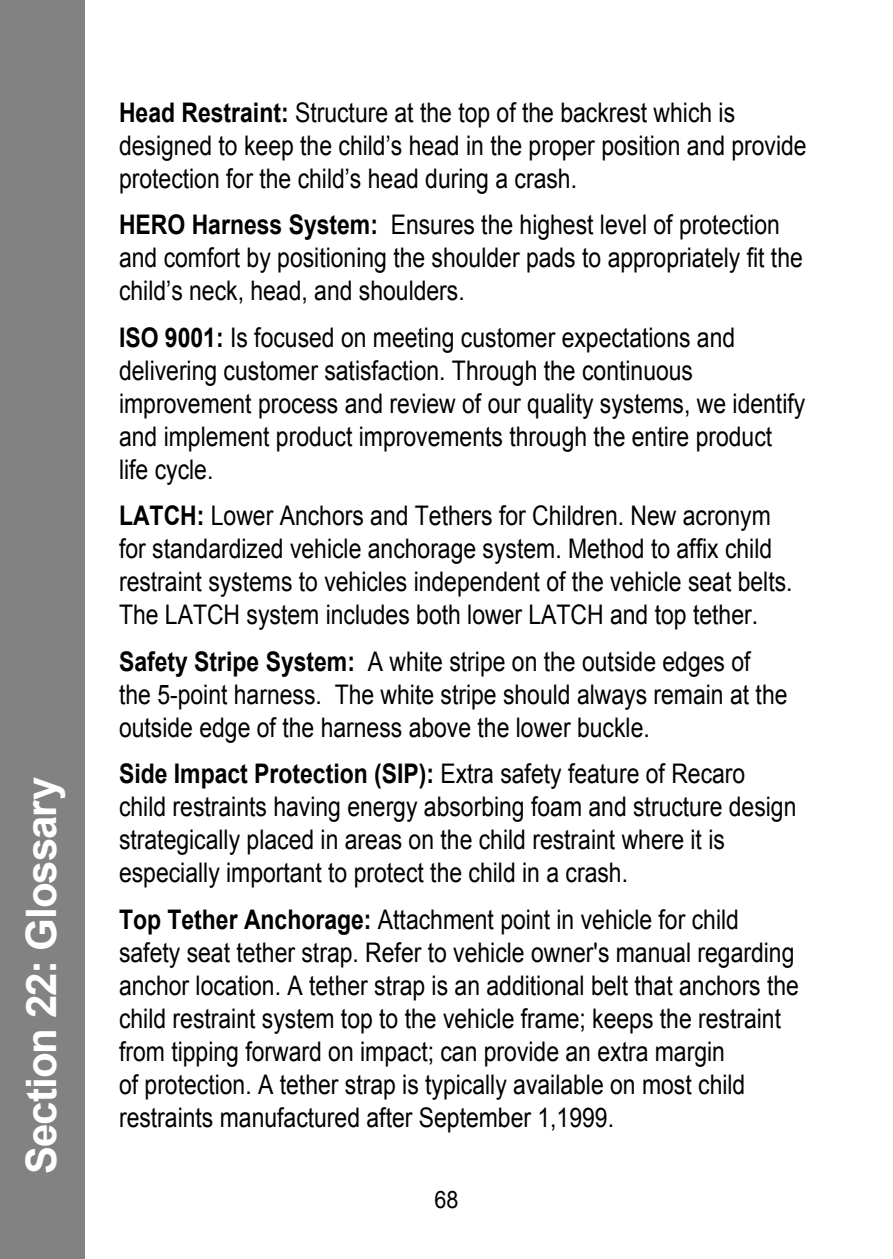
<style>
.page{position:relative;width:893px;height:1259px;background:#fff}
.page>*{position:absolute;margin:0;border:0;box-sizing:border-box;transform-origin:0 0}
.t1{font:700 42px "Arial";letter-spacing:-.025em;color:#fff}
.t2{font:27px/33px "Arial";color:#000;scale:.85 1}
.t3{font:24px "Arial";color:#000;scale:.9 1}
.s1{font-weight:700}
</style>
<div class="page">
<div style="left:0;top:0;width:85px;height:1259px;background:#818281"></div>
<h1 class="t1" style="left:13px;top:1174px;width:399px;rotate:-90deg">Section 22: Glossary</h1>
<p class="t2" style="left:119px;top:96px;width:810px"><span class="s1">Head Restraint:</span> Structure at the top of the backrest which is designed to keep the child’s head in the proper position and provide protection for the child’s head during a crash.</p>
<p class="t2" style="left:119px;top:208px;width:806px"><span class="s1">HERO Harness System:</span> Ensures the highest level of protection and comfort by positioning the shoulder pads to appropriately fit the child’s neck, head, and shoulders.</p>
<p class="t2" style="left:119px;top:321px;width:809px"><span class="s1">ISO 9001:</span> Is focused on meeting customer expectations and delivering customer satisfaction. Through the continuous improvement process and review of our quality systems, we identify and implement product improvements through the entire product life cycle.</p>
<p class="t2" style="left:119px;top:499px;width:794px"><span class="s1">LATCH:</span> Lower Anchors and Tethers for Children. New acronym for standardized vehicle anchorage system. Method to affix child restraint systems to vehicles independent of the vehicle seat belts.<br>The LATCH system includes both lower LATCH and top tether.</p>
<p class="t2" style="left:119px;top:645px;width:788px"><span class="s1">Safety Stripe System:</span> A white stripe on the outside edges of the 5-point harness. The white stripe should always remain at the outside edge of the harness above the lower buckle.</p>
<p class="t2" style="left:119px;top:757px;width:798px"><span class="s1">Side Impact Protection (SIP):</span> Extra safety feature of Recaro child restraints having energy absorbing foam and structure design strategically placed in areas on the child restraint where it is especially important to protect the child in a crash.</p>
<p class="t2" style="left:119px;top:903px;width:801px"><span class="s1">Top Tether Anchorage:</span> Attachment point in vehicle for child safety seat tether strap. Refer to vehicle owner's manual regarding anchor location. A tether strap is an additional belt that anchors the child restraint system top to the vehicle frame; keeps the restraint from tipping forward on impact; can provide an extra margin<br>of protection. A tether strap is typically available on most child restraints manufactured after September 1,1999.</p>
<p class="t3" style="left:434px;top:1184px;width:28px">68</p>
</div>
